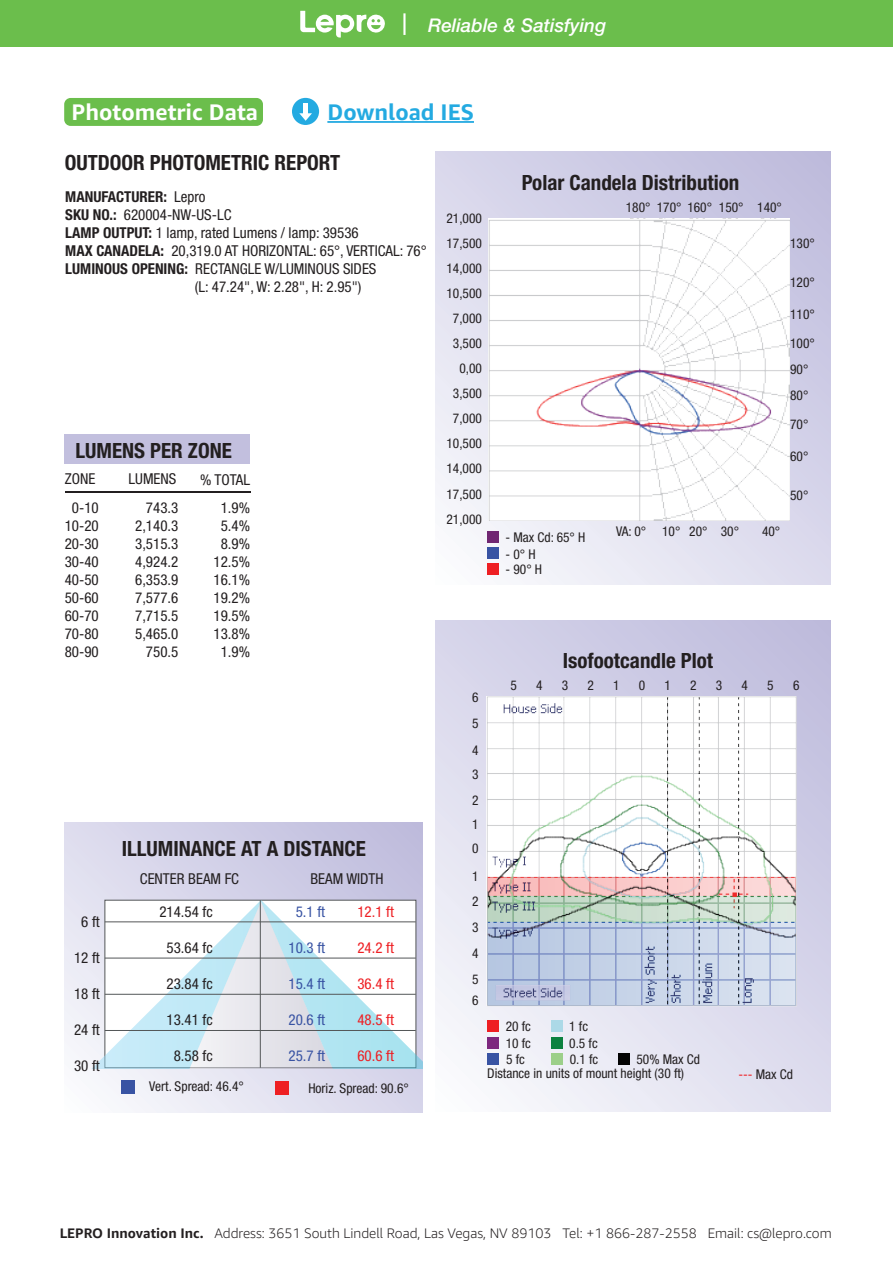
<style>
.page{position:relative;width:893px;height:1263px;background:#fff}
.page>*{position:absolute;margin:0;border:0;box-sizing:border-box;transform-origin:0 0}
.t1{font:700 22.5px "Amazon Ember";color:#fff}
.t2{font:700 22.5px "Amazon Ember";color:#24aae1}
.t3{font:700 condensed 21px "Helvetica Neue LT Pro";color:#231f20}
.t4{font:italic 500 18.9px "Helvetica Neue LT Pro";color:#fff}
.t5{font:condensed 15px/18px "Helvetica Neue LT Pro";color:#231f20;text-align:right}
.t6{font:condensed 15px "Helvetica Neue LT Pro";color:#ee1f23}
.t7{font:condensed 15px "Helvetica Neue LT Pro";color:#3853a3}
.t8{font:700 condensed 15px "Helvetica Neue LT Pro";color:#231f20}
.t9{font:300 13.8px "Amazon Ember";color:#231f20}
.t10{font:condensed 13.5px/25px "Helvetica Neue LT Pro";color:#231f20}
.s1{font-weight:400}
.s2{font-weight:700}
.s3{color:#ee1f23}
</style>
<div class="page">
<div style="left:292px;top:98px;width:27px;height:27px;background:#24aae1;border-radius:50%"></div>
<div style="left:64px;top:98px;width:199px;height:28px;background:#6bbe4c;border-radius:6px"></div>
<hr style="left:327px;top:121px;width:147px;height:2px;background:#24aae1">
<hr style="left:304px;top:103px;width:4px;height:12px;background:#fff">
<svg style="left:299px;top:113px;width:13px;height:8px"></svg>
<div style="left:65px;top:434px;width:185px;height:30px;background:#c2bfde"></div>
<hr style="left:65px;top:492px;width:186px;height:1px;background:#231f20">
<svg style="left:436px;top:152px;width:395px;height:433px"></svg>
<div style="left:487px;top:563px;width:12px;height:12px;background:#ee1f23"></div>
<div style="left:487px;top:547px;width:12px;height:12px;background:#3853a3"></div>
<div style="left:487px;top:531px;width:12px;height:12px;background:#702672"></div>
<svg style="left:65px;top:822px;width:357px;height:290px;background:#d8d6ea"></svg>
<svg style="left:70px;top:900px;width:352px;height:168px"></svg>
<hr style="left:105px;top:921px;width:311px;height:1px;background:#545758">
<hr style="left:105px;top:958px;width:311px;height:1px;background:#545758">
<hr style="left:105px;top:994px;width:311px;height:1px;background:#545758">
<hr style="left:105px;top:1030px;width:311px;height:1px;background:#545758">
<hr style="left:260px;top:900px;width:1px;height:168px;background:#545758">
<div style="left:122px;top:1080px;width:13px;height:13px;background:#3853a3"></div>
<div style="left:275px;top:1081px;width:14px;height:13px;background:#ee1f23"></div>
<svg style="left:436px;top:621px;width:395px;height:490px"></svg>
<div style="left:487px;top:1037px;width:12px;height:11px;background:#7d277e"></div>
<div style="left:488px;top:1053px;width:11px;height:11px;background:#3853a3"></div>
<div style="left:487px;top:1020px;width:12px;height:12px;background:#ee1f23"></div>
<div style="left:551px;top:1037px;width:11px;height:11px;background:#0c813f"></div>
<div style="left:551px;top:1053px;width:12px;height:11px;background:#9ccf89"></div>
<div style="left:618px;top:1053px;width:11px;height:11px;background:#030303"></div>
<div style="left:551px;top:1020px;width:11px;height:12px;background:#acd9e7"></div>
<img style="left:489px;top:219px;width:301px;height:302px">
<img style="left:486px;top:696px;width:311px;height:310px">
<div style="left:0;top:0;width:893px;height:47px;background:#6bbe4c"></div>
<hr style="left:403px;top:13px;width:3px;height:22px;background:#fff">
<svg style="left:300px;top:11px;width:85px;height:27px"></svg>
<p class="t4" style="left:428px;top:14px;width:180px">Reliable &amp; Satisfying</p>
<h1 class="t1" style="left:72px;top:97px;width:188px">Photometric Data</h1>
<h1 class="t2" style="left:327px;top:97px;width:148px">Download IES</h1>
<h2 class="t3" style="left:65px;top:150px;width:277px">OUTDOOR PHOTOMETRIC REPORT</h2>
<p class="t8" style="left:65px;top:188px;width:142px">MANUFACTURER: <span class="s1">Lepro</span></p>
<p class="t5" style="left:65px;top:205px;width:168px"><span class="s2">SKU NO.:</span> 620004-NW-US-LC</p>
<p class="t5" style="left:65px;top:223px;width:295px"><span class="s2">LAMP OUTPUT:</span> 1 lamp, rated Lumens / lamp: 39536</p>
<p class="t5" style="left:65px;top:241px;width:363px"><span class="s2">MAX CANADELA:</span> 20,319.0 AT HORIZONTAL: 65°, VERTICAL: 76°</p>
<p class="t5" style="left:65px;top:259px;width:313px"><span class="s2">LUMINOUS OPENING:</span> RECTANGLE W/LUMINOUS SIDES</p>
<p class="t5" style="left:195px;top:277px;width:168px">(L: 47.24", W: 2.28", H: 2.95")</p>
<h2 class="t3" style="left:76px;top:438px;width:158px">LUMENS PER ZONE</h2>
<p class="t5" style="left:65px;top:469px;width:32px">ZONE</p>
<p class="t5" style="left:129px;top:469px;width:49px">LUMENS</p>
<p class="t5" style="left:200px;top:466px;width:51px;line-height:27.9px">% TOTAL<br>1.9%</p>
<p class="t5" style="left:213px;top:517px;width:38px;text-align:center">5.4%<br>8.9%<br>12.5%<br>16.1%<br>19.2%<br>19.5%<br>13.8%<br>1.9%</p>
<p class="t5" style="left:65px;top:499px;width:36px;text-align:center">0-10<br>10-20<br>20-30<br>30-40<br>40-50<br>50-60<br>60-70<br>70-80<br>80-90</p>
<p class="t5" style="left:135px;top:499px;width:45px">743.3<br>2,140.3<br>3,515.3<br>4,924.2<br>6,353.9<br>7,577.6<br>7,715.5<br>5,465.0<br>750.5</p>
<p class="t5" style="left:81px;top:913px;width:20px">6 ft</p>
<p class="t5" style="left:74px;top:949px;width:27px">12 ft</p>
<p class="t5" style="left:74px;top:985px;width:27px">18 ft</p>
<p class="t5" style="left:74px;top:1021px;width:27px">24 ft</p>
<p class="t5" style="left:74px;top:1057px;width:27px">30 ft</p>
<h2 class="t3" style="left:122px;top:836px;width:246px">ILLUMINANCE AT A DISTANCE</h2>
<p class="t5" style="left:140px;top:869px;width:101px">CENTER BEAM FC</p>
<p class="t5" style="left:311px;top:869px;width:75px">BEAM WIDTH</p>
<p class="t5" style="left:159px;top:902px;width:55px">214.54 fc</p>
<p class="t5" style="left:167px;top:938px;width:48px">53.64 fc</p>
<p class="t5" style="left:167px;top:974px;width:48px">23.84 fc</p>
<p class="t5" style="left:167px;top:1010px;width:48px">13.41 fc</p>
<p class="t5" style="left:174px;top:1046px;width:41px">8.58 fc</p>
<p class="t7" style="left:296px;top:902px;width:31px">5.1 ft</p>
<p class="t7" style="left:289px;top:938px;width:38px">10.3 ft</p>
<p class="t7" style="left:289px;top:974px;width:38px">15.4 ft</p>
<p class="t7" style="left:289px;top:1010px;width:38px">20.6 ft</p>
<p class="t7" style="left:289px;top:1046px;width:38px">25.7 ft</p>
<p class="t6" style="left:357px;top:902px;width:38px">12.1 ft</p>
<p class="t6" style="left:357px;top:938px;width:38px">24.2 ft</p>
<p class="t6" style="left:357px;top:974px;width:38px">36.4 ft</p>
<p class="t6" style="left:357px;top:1010px;width:38px">48.5 ft</p>
<p class="t6" style="left:357px;top:1046px;width:38px">60.6 ft</p>
<p class="t10" style="left:149px;top:1074px;width:96px">Vert. Spread: 46.4°</p>
<p class="t10" style="left:308px;top:1075px;width:102px">Horiz. Spread: 90.6°</p>
<p class="t10" style="left:446px;top:205px;width:37px">21,000</p>
<p class="t10" style="left:446px;top:230px;width:37px;text-align:justify">17,500<br>14,000<br>10,500</p>
<p class="t10" style="left:453px;top:306px;width:31px;text-align:center">7,000<br>3,500<br>0,00<br>3,500</p>
<p class="t10" style="left:446px;top:406px;width:37px;text-align:center">7,000<br>10,500<br>14,000<br>17,500</p>
<p class="t10" style="left:446px;top:506px;width:37px">21,000</p>
<h2 class="t3" style="left:522px;top:170px;width:219px">Polar Candela Distribution</h2>
<p class="t10" style="left:657px;top:194px;width:127px">170° 160° 150° 140°</p>
<p class="t10" style="left:626px;top:194px;width:26px">180°</p>
<p class="t10" style="left:790px;top:230px;width:26px">130°</p>
<p class="t10" style="left:505px;top:525px;width:81px">- Max Cd: 65° H</p>
<p class="t10" style="left:505px;top:541px;width:32px">- 0° H</p>
<p class="t10" style="left:505px;top:556px;width:38px">- 90° H</p>
<p class="t10" style="left:616px;top:519px;width:125px">VA: 0° 10° 20° 30°</p>
<p class="t10" style="left:762px;top:519px;width:20px">40°</p>
<p class="t10" style="left:790px;top:270px;width:26px">120°</p>
<p class="t10" style="left:790px;top:299px;width:26px;line-height:29.7px">110°<br>100°</p>
<p class="t10" style="left:790px;top:356px;width:20px;line-height:25.8px">90°<br>80°</p>
<p class="t10" style="left:790px;top:412px;width:20px">70°</p>
<p class="t10" style="left:790px;top:444px;width:20px">60°</p>
<p class="t10" style="left:790px;top:483px;width:20px">50°</p>
<p class="t10" style="left:472px;top:685px;width:8px">6</p>
<p class="t10" style="left:472px;top:711px;width:8px">5</p>
<p class="t10" style="left:472px;top:738px;width:8px">4</p>
<p class="t10" style="left:472px;top:761px;width:8px">3</p>
<p class="t10" style="left:472px;top:788px;width:8px">2</p>
<p class="t10" style="left:472px;top:811px;width:8px">1</p>
<p class="t10" style="left:472px;top:834px;width:8px;line-height:27.8px">0<br>1</p>
<p class="t10" style="left:472px;top:888px;width:8px">2</p>
<p class="t10" style="left:472px;top:915px;width:8px">3</p>
<p class="t10" style="left:472px;top:940px;width:8px">4</p>
<p class="t10" style="left:472px;top:966px;width:8px">5</p>
<p class="t10" style="left:472px;top:987px;width:8px">6</p>
<h2 class="t3" style="left:563px;top:648px;width:152px">Isofootcandle Plot</h2>
<p class="t10" style="left:510px;top:673px;width:8px">5</p>
<p class="t10" style="left:536px;top:673px;width:8px">4</p>
<p class="t10" style="left:562px;top:673px;width:8px">3</p>
<p class="t10" style="left:587px;top:673px;width:8px">2</p>
<p class="t10" style="left:613px;top:673px;width:8px">1</p>
<p class="t10" style="left:639px;top:673px;width:8px">0</p>
<p class="t10" style="left:664px;top:673px;width:8px">1</p>
<p class="t10" style="left:690px;top:673px;width:8px">2</p>
<p class="t10" style="left:716px;top:673px;width:8px">3</p>
<p class="t10" style="left:742px;top:673px;width:8px">4</p>
<p class="t10" style="left:767px;top:673px;width:8px">5</p>
<p class="t10" style="left:793px;top:673px;width:8px">6</p>
<p class="t10" style="left:506px;top:1018px;width:27px;line-height:16px;text-align:justify">20 fc 10 fc 5 fc</p>
<p class="t10" style="left:569px;top:1018px;width:30px;line-height:16px">1 fc<br>0.5 fc<br>0.1 fc</p>
<p class="t10" style="left:636px;top:1046px;width:65px">50% Max Cd</p>
<p class="t10" style="left:487px;top:1060px;width:198px">Distance in units of mount height (30 ft)</p>
<p class="t10" style="left:738px;top:1062px;width:56px"><span class="s3">---</span> Max Cd</p>
<p class="t9" style="left:60px;top:1225px;width:773px"><span class="s2">LEPRO Innovation Inc.</span> Address: 3651 South Lindell Road, Las Vegas, NV 89103 Tel: +1 866-287-2558 Email: cs@lepro.com</p>
</div>
